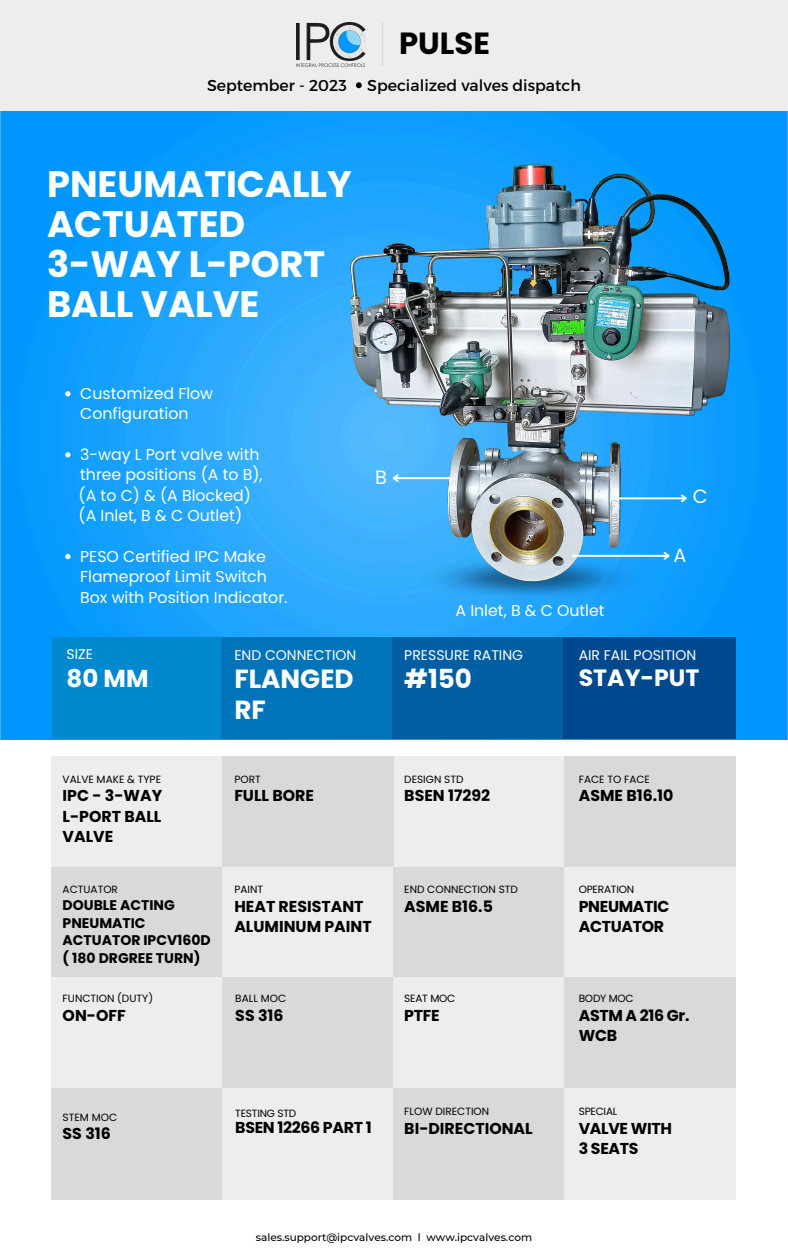
<style>
.page{position:relative;width:788px;height:1260px;background:#fff}
.page>*{position:absolute;margin:0;border:0;box-sizing:border-box;transform-origin:0 0}
.t1{font:700 36.75px/40.1px "Poppins";color:#fff}
.t2{font:700 30.62px "Poppins";color:#000}
.t3{font:700 26.25px/30.8px "Poppins";color:#fff}
.t4{font:700 24.5px "Poppins";color:#fff}
.t5{font:700 23.62px "Poppins";color:#fff}
.t6{font:19.25px "Poppins";color:#fff}
.t7{font:15.75px/20.3px "Poppins";color:#fff}
.t8{font:700 15.75px/20.3px "Poppins";color:#000;text-align:justify}
.t9{font:700 15.75px/20.3px "Poppins";letter-spacing:-.02em;color:#000}
.t10{font:15.75px "Montserrat";color:#000}
.t11{font:700 14px/17.7px "Poppins";color:#000}
.t12{font:14px "Poppins";color:#fff}
.t13{font:10.5px "Poppins";color:#000}
.t14{font:500 10.5px "Montserrat";color:#000}
.t15{font:10.5px "Poppins";letter-spacing:-.02em;color:#000}
</style>
<div class="page">
<img style="left:0;top:111px;width:788px;height:628px">
<div style="left:0;top:0;width:788px;height:111px;background:#ededed"></div>
<img style="left:296px;top:22px;width:69px;height:44px">
<hr style="left:382px;top:22px;width:1px;height:44px;background:#d9d9d9">
<div style="left:52px;top:637px;width:172px;height:102px;background:#0089cf"></div>
<div style="left:222px;top:637px;width:172px;height:102px;background:#0173b9"></div>
<div style="left:392px;top:637px;width:172px;height:102px;background:#005fa3"></div>
<div style="left:563px;top:637px;width:172px;height:102px;background:#00498e"></div>
<svg style="left:356px;top:82px;width:6px;height:6px"></svg>
<div style="left:51px;top:756px;width:171px;height:112px;background:#ededed"></div>
<div style="left:392px;top:756px;width:171px;height:112px;background:#ededed"></div>
<div style="left:222px;top:756px;width:172px;height:112px;background:#d9d9d9"></div>
<div style="left:563px;top:756px;width:172px;height:112px;background:#d9d9d9"></div>
<div style="left:51px;top:867px;width:171px;height:112px;background:#d9d9d9"></div>
<div style="left:392px;top:867px;width:171px;height:112px;background:#d9d9d9"></div>
<div style="left:222px;top:867px;width:170px;height:112px;background:#ededed"></div>
<div style="left:563px;top:867px;width:172px;height:112px;background:#ededed"></div>
<div style="left:51px;top:977px;width:171px;height:112px;background:#ededed"></div>
<div style="left:392px;top:977px;width:171px;height:112px;background:#ededed"></div>
<div style="left:222px;top:977px;width:170px;height:112px;background:#d9d9d9"></div>
<div style="left:563px;top:977px;width:172px;height:112px;background:#d9d9d9"></div>
<div style="left:51px;top:1088px;width:171px;height:112px;background:#d9d9d9"></div>
<div style="left:392px;top:1088px;width:171px;height:112px;background:#d9d9d9"></div>
<div style="left:222px;top:1088px;width:170px;height:112px;background:#ededed"></div>
<div style="left:563px;top:1088px;width:172px;height:112px;background:#ededed"></div>
<img style="left:420px;top:592px;width:226px;height:12px">
<img style="left:338px;top:158px;width:397px;height:434px">
<hr style="left:619px;top:497px;width:66px;height:2px;background:#fff">
<svg style="left:679px;top:493px;width:10px;height:11px"></svg>
<hr style="left:393px;top:477px;width:56px;height:2px;background:#fff">
<svg style="left:390px;top:472px;width:10px;height:12px"></svg>
<hr style="left:571px;top:555px;width:97px;height:2px;background:#fff">
<svg style="left:661px;top:550px;width:10px;height:12px"></svg>
<svg style="left:65px;top:391px;width:5px;height:5px"></svg>
<svg style="left:65px;top:452px;width:5px;height:5px"></svg>
<svg style="left:65px;top:554px;width:5px;height:5px"></svg>
<p class="t2" style="left:399px;top:22px;width:92px">PULSE</p>
<p class="t10" style="left:207px;top:75px;width:141px">September - 2023</p>
<p class="t10" style="left:367px;top:75px;width:215px">Specialized valves dispatch</p>
<p class="t1" style="left:47px;top:164px;width:306px">PNEUMATICALLY<br>ACTUATED<br>3-WAY L-PORT<br>BALL VALVE</p>
<p class="t7" style="left:80px;top:383px;width:134px">Customized Flow<br>Configuration</p>
<p class="t7" style="left:80px;top:444px;width:184px">3-way L Port valve with three positions (A to B),</p>
<p class="t7" style="left:79px;top:485px;width:174px">(A to C) &amp; (A Blocked)</p>
<p class="t7" style="left:79px;top:505px;width:165px">(A Inlet, B &amp; C Outlet)</p>
<p class="t7" style="left:80px;top:546px;width:209px">PESO Certified IPC Make<br>Flameproof Limit Switch<br>Box with Position Indicator.</p>
<p class="t12" style="left:66px;top:645px;width:28px">SIZE</p>
<p class="t4" style="left:66px;top:661px;width:84px">80 MM</p>
<p class="t12" style="left:234px;top:645px;width:123px">END CONNECTION</p>
<p class="t3" style="left:234px;top:663px;width:121px">FLANGED<br>RF</p>
<h4 class="t6" style="left:375px;top:464px;width:13px">B</h4>
<p class="t6" style="left:692px;top:483px;width:16px">C</p>
<p class="t7" style="left:455px;top:601px;width:151px">A Inlet, B &amp; C Outlet</p>
<h2 class="t6" style="left:673px;top:542px;width:14px">A</h2>
<h1 class="t12" style="left:404px;top:645px;width:120px">PRESSURE RATING</h1>
<h1 class="t3" style="left:404px;top:663px;width:69px">#150</h1>
<p class="t12" style="left:578px;top:645px;width:119px">AIR FAIL POSITION</p>
<p class="t5" style="left:578px;top:661px;width:122px">STAY-PUT</p>
<h4 class="t13" style="left:63px;top:772px;width:100px">VALVE MAKE &amp; TYPE</h4>
<h4 class="t8" style="left:63px;top:786px;width:101px">IPC - 3-WAY L-PORT BALL VALVE</h4>
<p class="t13" style="left:63px;top:882px;width:57px">ACTUATOR</p>
<p class="t11" style="left:63px;top:896px;width:150px">DOUBLE ACTING<br>PNEUMATIC<br>ACTUATOR IPCV160D ( 180 DRGREE TURN)</p>
<h3 class="t13" style="left:63px;top:991px;width:92px">FUNCTION (DUTY)</h3>
<h3 class="t8" style="left:63px;top:1005px;width:64px">ON-OFF</h3>
<p class="t13" style="left:234px;top:772px;width:28px">PORT</p>
<p class="t8" style="left:234px;top:786px;width:81px">FULL BORE</p>
<h5 class="t13" style="left:234px;top:882px;width:30px">PAINT</h5>
<h5 class="t8" style="left:234px;top:896px;width:139px">HEAT RESISTANT<br>ALUMINUM PAINT</h5>
<h5 class="t13" style="left:235px;top:991px;width:52px">BALL MOC</h5>
<h5 class="t8" style="left:235px;top:1005px;width:50px">SS 316</h5>
<p class="t13" style="left:404px;top:772px;width:61px">DESIGN STD</p>
<p class="t8" style="left:404px;top:786px;width:87px">BSEN 17292</p>
<h5 class="t13" style="left:404px;top:882px;width:115px">END CONNECTION STD</h5>
<h5 class="t8" style="left:404px;top:896px;width:90px">ASME B16.5</h5>
<h3 class="t13" style="left:404px;top:991px;width:53px">SEAT MOC</h3>
<h3 class="t8" style="left:404px;top:1005px;width:37px">PTFE</h3>
<h6 class="t13" style="left:578px;top:772px;width:73px">FACE TO FACE</h6>
<h6 class="t8" style="left:578px;top:786px;width:96px">ASME B16.10</h6>
<h5 class="t15" style="left:578px;top:882px;width:57px">OPERATION</h5>
<h5 class="t9" style="left:578px;top:896px;width:92px">PNEUMATIC<br>ACTUATOR</h5>
<h3 class="t13" style="left:578px;top:991px;width:56px">BODY MOC</h3>
<h3 class="t9" style="left:578px;top:1005px;width:112px">ASTM A 216 Gr.<br>WCB</h3>
<h6 class="t13" style="left:63px;top:1110px;width:56px">STEM MOC</h6>
<h6 class="t8" style="left:63px;top:1123px;width:50px">SS 316</h6>
<h6 class="t15" style="left:235px;top:1106px;width:63px">TESTING STD</h6>
<h6 class="t9" style="left:235px;top:1117px;width:138px">BSEN 12266 PART 1</h6>
<h6 class="t13" style="left:404px;top:1104px;width:86px">FLOW DIRECTION</h6>
<h6 class="t8" style="left:404px;top:1118px;width:130px">BI-DIRECTIONAL</h6>
<h5 class="t15" style="left:578px;top:1104px;width:40px">SPECIAL</h5>
<h5 class="t9" style="left:578px;top:1118px;width:95px">VALVE WITH<br>3 SEATS</h5>
<p class="t14" style="left:256px;top:1231px;width:278px">sales.support@ipcvalves.com l www.ipcvalves.com</p>
</div>
